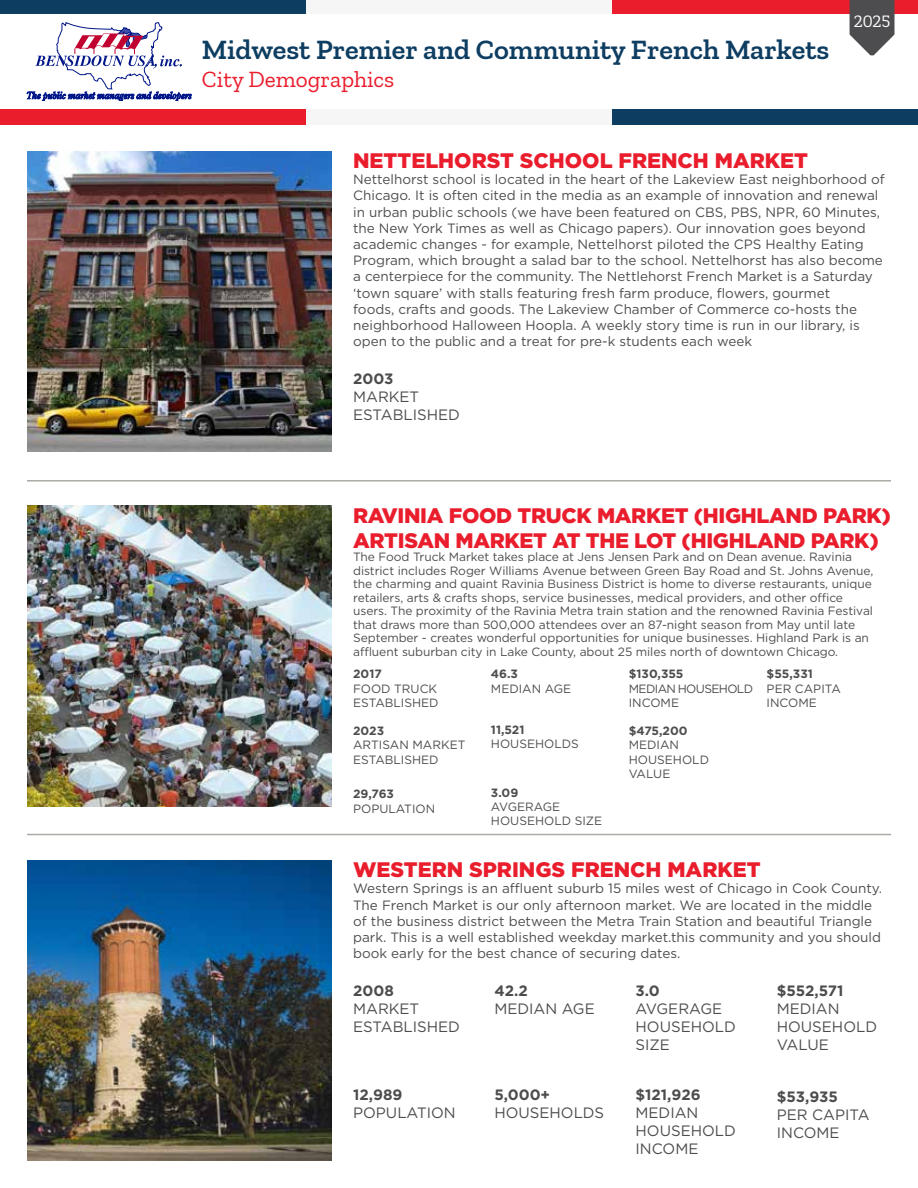
<style>
.page{position:relative;width:918px;height:1188px;background:#fff}
.page>*{position:absolute;margin:0;border:0;box-sizing:border-box;transform-origin:0 0}
.t1{font:600 28.5px "Zilla Slab";color:#0d3d61}
.t2{font:23.25px "Zilla Slab";color:#ea1d2d}
.t3{font:900 21px/25.2px "Gotham";letter-spacing:-.015em;color:#ea1d2d}
.t4{font:17.4px "Zilla Slab";color:#fff}
.t5{font:15px/18px "Gotham";color:#4d4d4f}
.t6{font:700 15px "Gotham";color:#4d4d4f}
.t7{font:13.5px/16.2px "Gotham";color:#4d4d4f}
.t8{font:12px/13.5px "Gotham";letter-spacing:-.005em;color:#4d4d4f}
.t9{font:700 12px "Gotham";color:#4d4d4f}
.t10{font:12px/14.4px "Gotham";letter-spacing:-.05em;color:#4d4d4f}
</style>
<div class="page">
<div style="left:0;top:0;width:306px;height:14px;background:#0d3d61"></div>
<div style="left:612px;top:0;width:306px;height:14px;background:#ea1d2d"></div>
<div style="left:306px;top:0;width:306px;height:14px;background:#f6f6f6"></div>
<div style="left:0;top:109px;width:306px;height:15px;background:#ea1d2d"></div>
<div style="left:612px;top:109px;width:306px;height:15px;background:#0d3d61"></div>
<div style="left:306px;top:109px;width:306px;height:15px;background:#f6f6f6"></div>
<svg style="left:27px;top:22px;width:165px;height:79px"></svg>
<svg style="left:850px;top:0;width:45px;height:55px"></svg>
<hr style="left:27px;top:480px;width:864px;height:2px;background:#aba9a4">
<hr style="left:27px;top:834px;width:864px;height:1px;background:#aba9a4">
<img style="left:27px;top:506px;width:305px;height:300px">
<img style="left:27px;top:151px;width:305px;height:301px">
<img style="left:27px;top:860px;width:305px;height:301px">
<h1 class="t1" style="left:202px;top:33px;width:629px">Midwest Premier and Community French Markets</h1>
<h2 class="t2" style="left:202px;top:66px;width:194px">City Demographics</h2>
<p class="t4" style="left:854px;top:12px;width:38px">2025</p>
<h3 class="t3" style="left:353px;top:148px;width:456px">NETTELHORST SCHOOL FRENCH MARKET</h3>
<p class="t7" style="left:353px;top:171px;width:533px">Nettelhorst school is located in the heart of the Lakeview East neighborhood of Chicago. It is often cited in the media as an example of innovation and renewal in urban public schools (we have been featured on CBS, PBS, NPR, 60 Minutes, the New York Times as well as Chicago papers). Our innovation goes beyond academic changes - for example, Nettelhorst piloted the CPS Healthy Eating Program, which brought a salad bar to the school. Nettelhorst has also become a centerpiece for the community. The Nettlehorst French Market is a Saturday ‘town square’ with stalls featuring fresh farm produce, flowers, gourmet<br>foods, crafts and goods. The Lakeview Chamber of Commerce co-hosts the neighborhood Halloween Hoopla. A weekly story time is run in our library, is open to the public and a treat for pre-k students each week</p>
<p class="t6" style="left:353px;top:369px;width:42px">2003</p>
<p class="t5" style="left:353px;top:388px;width:108px">MARKET<br>ESTABLISHED</p>
<h3 class="t3" style="left:353px;top:502px;width:539px">RAVINIA FOOD TRUCK MARKET (HIGHLAND PARK)<br>ARTISAN MARKET AT THE LOT (HIGHLAND PARK)</h3>
<p class="t8" style="left:353px;top:550px;width:522px">The Food Truck Market takes place at Jens Jensen Park and on Dean avenue. Ravinia district includes Roger Williams Avenue between Green Bay Road and St. Johns Avenue, the charming and quaint Ravinia Business District is home to diverse restaurants, unique retailers, arts &amp; crafts shops, service businesses, medical providers, and other office users. The proximity of the Ravinia Metra train station and the renowned Ravinia Festival that draws more than 500,000 attendees over an 87-night season from May until late September - creates wonderful opportunities for unique businesses. Highland Park is an affluent suburban city in Lake County, about 25 miles north of downtown Chicago.</p>
<p class="t9" style="left:353px;top:666px;width:30px">2017</p>
<p class="t8" style="left:353px;top:681px;width:87px;line-height:14.4px">FOOD TRUCK<br>ESTABLISHED</p>
<p class="t9" style="left:353px;top:723px;width:33px">2023</p>
<p class="t8" style="left:353px;top:738px;width:114px;line-height:14.4px">ARTISAN MARKET<br>ESTABLISHED</p>
<p class="t9" style="left:353px;top:786px;width:42px">29,763</p>
<p class="t8" style="left:353px;top:802px;width:84px">POPULATION</p>
<p class="t9" style="left:629px;top:666px;width:56px">$130,355</p>
<p class="t10" style="left:629px;top:681px;width:126px">MEDIAN HOUSEHOLD<br>INCOME</p>
<p class="t9" style="left:629px;top:723px;width:60px">$475,200</p>
<p class="t8" style="left:629px;top:738px;width:82px;line-height:14.4px">MEDIAN<br>HOUSEHOLD<br>VALUE</p>
<p class="t9" style="left:767px;top:666px;width:48px">$55,331</p>
<p class="t8" style="left:767px;top:681px;width:76px;line-height:14.4px">PER CAPITA<br>INCOME</p>
<p class="t9" style="left:491px;top:666px;width:29px">46.3</p>
<p class="t8" style="left:491px;top:681px;width:82px">MEDIAN AGE</p>
<p class="t9" style="left:491px;top:722px;width:35px">11,521</p>
<p class="t8" style="left:491px;top:737px;width:89px">HOUSEHOLDS</p>
<p class="t9" style="left:491px;top:784px;width:29px">3.09</p>
<p class="t8" style="left:491px;top:799px;width:113px;line-height:14.4px">AVGERAGE<br>HOUSEHOLD SIZE</p>
<h3 class="t3" style="left:353px;top:857px;width:409px">WESTERN SPRINGS FRENCH MARKET</h3>
<p class="t7" style="left:353px;top:880px;width:530px">Western Springs is an affluent suburb 15 miles west of Chicago in Cook County.<br>The French Market is our only afternoon market. We are located in the middle of the business district between the Metra Train Station and beautiful Triangle park. This is a well established weekday market.this community and you should book early for the best chance of securing dates.</p>
<p class="t6" style="left:353px;top:981px;width:42px">2008</p>
<p class="t5" style="left:353px;top:1000px;width:108px">MARKET<br>ESTABLISHED</p>
<p class="t6" style="left:777px;top:981px;width:68px">$552,571</p>
<p class="t5" style="left:777px;top:1000px;width:102px">MEDIAN<br>HOUSEHOLD<br>VALUE</p>
<p class="t6" style="left:636px;top:981px;width:26px">3.0</p>
<p class="t5" style="left:636px;top:1000px;width:102px">AVGERAGE<br>HOUSEHOLD<br>SIZE</p>
<p class="t6" style="left:636px;top:1085px;width:67px">$121,926</p>
<p class="t5" style="left:636px;top:1103px;width:102px">MEDIAN<br>HOUSEHOLD<br>INCOME</p>
<p class="t6" style="left:494px;top:981px;width:35px">42.2</p>
<p class="t5" style="left:494px;top:1000px;width:102px">MEDIAN AGE</p>
<p class="t6" style="left:353px;top:1085px;width:51px">12,989</p>
<p class="t5" style="left:353px;top:1103px;width:104px">POPULATION</p>
<p class="t6" style="left:494px;top:1085px;width:57px">5,000+</p>
<p class="t5" style="left:494px;top:1104px;width:111px">HOUSEHOLDS</p>
<p class="t6" style="left:777px;top:1087px;width:63px">$53,935</p>
<p class="t5" style="left:777px;top:1106px;width:94px">PER CAPITA<br>INCOME</p>
</div>
